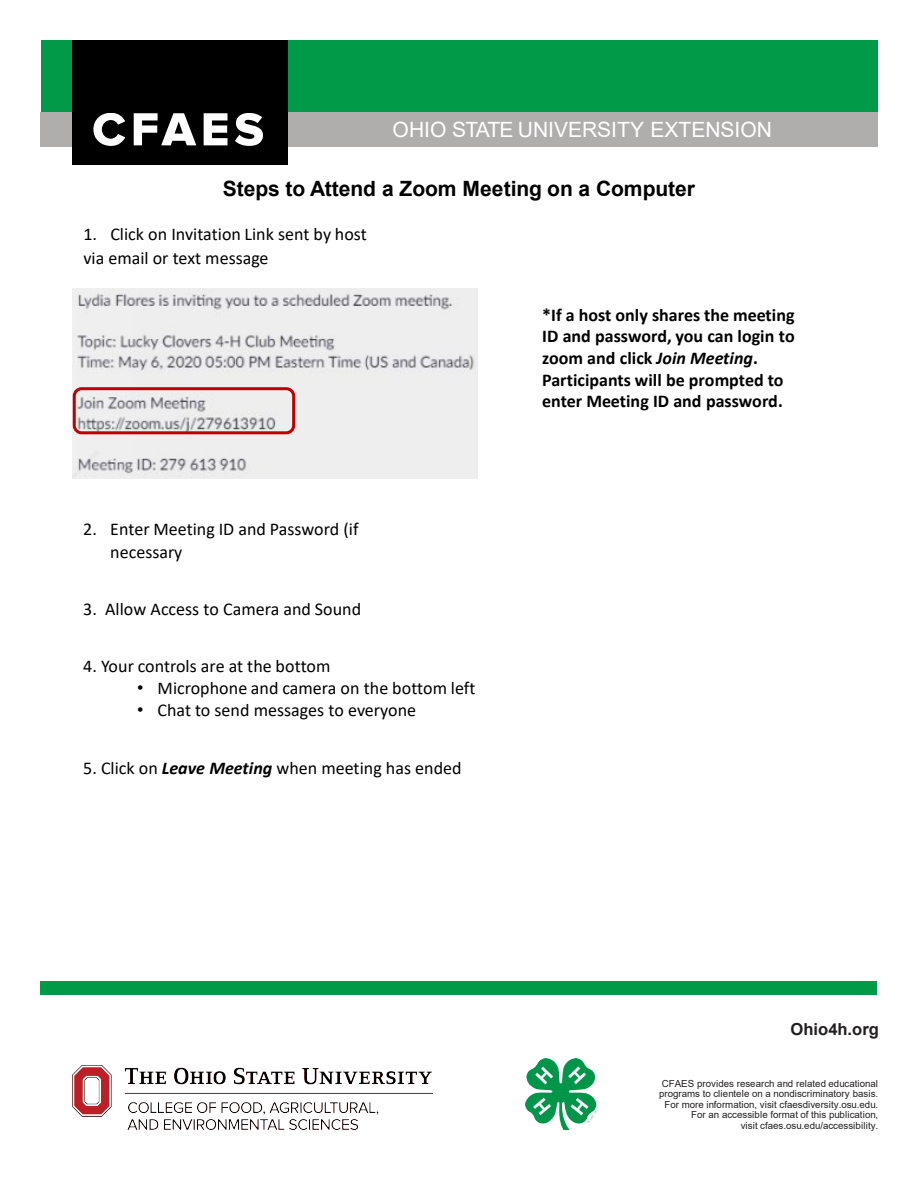
<style>
.page{position:relative;width:918px;height:1188px;background:#fff}
.page>*{position:absolute;margin:0;border:0;box-sizing:border-box;transform-origin:0 0}
.t1{font:700 21px "Arial";color:#000}
.t2{font:21px "Arial";color:#fff}
.t3{font:18px/23.2px "Calibri";color:#000}
.t4{font:700 18px/21.6px "Calibri";color:#000}
.t5{font:700 16.5px "Arial";color:#231f20}
.t6{font:9.75px/10.5px "Arial";color:#231f20;text-align:right}
.s1{font-family:"Arial"}
.s2{font-weight:700;font-style:italic}
.s3{font-style:italic}
</style>
<div class="page">
<div style="left:41px;top:40px;width:836px;height:72px;background:#009a49"></div>
<div style="left:40px;top:981px;width:838px;height:14px;background:#009a49"></div>
<div style="left:40px;top:112px;width:837px;height:35px;background:#b0adad"></div>
<div style="left:72px;top:40px;width:215px;height:125px;background:#000"></div>
<img style="left:526px;top:1059px;width:71px;height:71px">
<img style="left:73px;top:1065px;width:359px;height:65px">
<svg style="left:93px;top:113px;width:32px;height:33px"></svg>
<svg style="left:134px;top:113px;width:62px;height:32px"></svg>
<svg style="left:204px;top:113px;width:24px;height:32px"></svg>
<svg style="left:235px;top:113px;width:28px;height:33px"></svg>
<img style="left:72px;top:288px;width:406px;height:190px">
<div style="left:73px;top:387px;width:222px;height:47px;border:3px solid #c00000;border-radius:7px"></div>
<p class="t2" style="left:393px;top:116px;width:381px">OHIO STATE UNIVERSITY EXTENSION</p>
<p class="t1" style="left:223px;top:174px;width:474px">Steps to Attend a Zoom Meeting on a Computer</p>
<p class="t3" style="left:83px;top:222px;width:285px">1. Click on Invitation Link sent by host</p>
<p class="t3" style="left:83px;top:245px;width:187px">via email or text message</p>
<p class="t3" style="left:110px;top:517px;width:250px;text-indent:-27px">2. Enter Meeting ID and Password (if necessary</p>
<p class="t3" style="left:83px;top:597px;width:280px">3. Allow Access to Camera and Sound</p>
<p class="t3" style="left:83px;top:654px;width:249px">4. Your controls are at the bottom</p>
<p class="t3" style="left:137px;top:676px;width:340px"><span class="s1">•</span> Microphone and camera on the bottom left</p>
<p class="t3" style="left:137px;top:698px;width:280px"><span class="s1">•</span> Chat to send messages to everyone</p>
<p class="t3" style="left:83px;top:756px;width:380px">5. Click on <span class="s2">Leave Meeting</span> when meeting has ended</p>
<p class="t4" style="left:542px;top:304px;width:254px">*If a host only shares the meeting<br>ID and password, you can login to zoom and click <span class="s3">Join Meeting</span>.<br>Participants will be prompted to enter Meeting ID and password.</p>
<p class="t5" style="left:791px;top:1018px;width:90px">Ohio4h.org</p>
<p class="t6" style="left:659px;top:1078px;width:221px">CFAES provides research and related educational programs to clientele on a nondiscriminatory basis.<br>For more information, visit cfaesdiversity.osu.edu.<br>For an accessible format of this publication,<br>visit cfaes.osu.edu/accessibility.</p>
</div>
